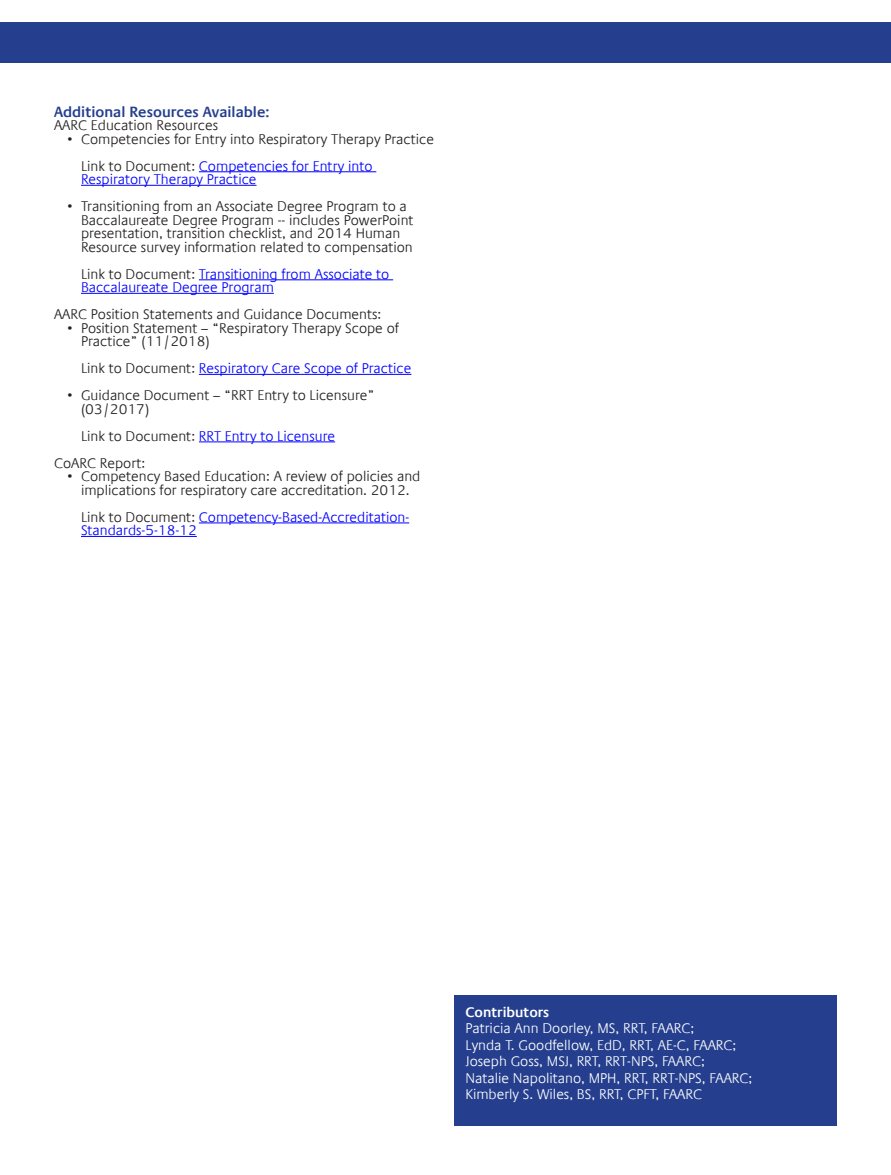
<style>
.page{position:relative;width:891px;height:1175px;background:#fff}
.page>*{position:absolute;margin:0;border:0;box-sizing:border-box;transform-origin:0 0}
.t1{font:600 15px "Praxis Com";color:#253f8e}
.t2{font:300 14.25px/13.5px "Praxis Com";color:#231f20}
.t3{font:300 14.25px/13.5px "Praxis Com";color:#00f}
.t4{font:300 14.25px "Praxis Com";color:#fff}
.t5{font:600 14.25px "Praxis Com";color:#fff}
.s1{color:#00f}
.s2{color:#231f20}
</style>
<div class="page">
<div style="left:0;top:22px;width:891px;height:41px;background:#253f8e"></div>
<hr style="left:199px;top:171px;width:177px;height:1px;background:#00f">
<hr style="left:81px;top:185px;width:175px;height:1px;background:#00f">
<hr style="left:199px;top:279px;width:194px;height:1px;background:#00f">
<hr style="left:81px;top:293px;width:193px;height:1px;background:#00f">
<hr style="left:199px;top:374px;width:212px;height:1px;background:#00f">
<hr style="left:199px;top:441px;width:136px;height:1px;background:#00f">
<hr style="left:199px;top:522px;width:210px;height:1px;background:#00f">
<hr style="left:81px;top:536px;width:116px;height:1px;background:#00f">
<div style="left:454px;top:994px;width:383px;height:131px;background:#253f8e"></div>
<p class="t1" style="left:54px;top:103px;width:217px">Additional Resources Available:</p>
<p class="t2" style="left:54px;top:119px;width:166px">AARC Education Resources</p>
<p class="t2" style="left:81px;top:125px;width:354px;line-height:27px;text-indent:-14px">• Competencies for Entry into Respiratory Therapy Practice<br>Link to Document: <span class="s1">Competencies for Entry into</span></p>
<p class="t3" style="left:81px;top:173px;width:177px">Respiratory Therapy Practice</p>
<p class="t2" style="left:81px;top:200px;width:334px;text-indent:-14px">• Transitioning from an Associate Degree Program to a Baccalaureate Degree Program -- includes PowerPoint presentation, transition checklist, and 2014 Human Resource survey information related to compensation</p>
<p class="t3" style="left:81px;top:267px;width:310px"><span class="s2">Link to Document:</span> Transitioning from Associate to<br>Baccalaureate Degree Program</p>
<p class="t2" style="left:54px;top:308px;width:329px">AARC Position Statements and Guidance Documents:</p>
<p class="t2" style="left:81px;top:321px;width:320px;text-indent:-14px">• Position Statement – “Respiratory Therapy Scope of<br>Practice” (11/2018)</p>
<p class="t3" style="left:81px;top:362px;width:332px"><span class="s2">Link to Document:</span> Respiratory Care Scope of Practice</p>
<p class="t2" style="left:81px;top:389px;width:295px;text-indent:-14px">• Guidance Document – “RRT Entry to Licensure” (03/2017)</p>
<p class="t3" style="left:81px;top:429px;width:256px"><span class="s2">Link to Document:</span> RRT Entry to Licensure</p>
<p class="t2" style="left:54px;top:456px;width:93px">CoARC Report:</p>
<p class="t2" style="left:68px;top:470px;width:354px;text-align:center">• Competency Based Education: A review of policies and implications for respiratory care accreditation. 2012.</p>
<p class="t3" style="left:81px;top:510px;width:330px"><span class="s2">Link to Document:</span> Competency-Based-Accreditation-<br>Standards-5-18-12</p>
<p class="t5" style="left:466px;top:1003px;width:85px">Contributors</p>
<p class="t4" style="left:466px;top:1020px;width:230px">Patricia Ann Doorley, MS, RRT, FAARC;</p>
<p class="t4" style="left:466px;top:1036px;width:272px">Lynda T. Goodfellow, EdD, RRT, AE-C, FAARC;</p>
<p class="t4" style="left:466px;top:1053px;width:241px">Joseph Goss, MSJ, RRT, RRT-NPS, FAARC;</p>
<p class="t4" style="left:466px;top:1069px;width:288px">Natalie Napolitano, MPH, RRT, RRT-NPS, FAARC;</p>
<p class="t4" style="left:466px;top:1086px;width:238px">Kimberly S. Wiles, BS, RRT, CPFT, FAARC</p>
</div>
